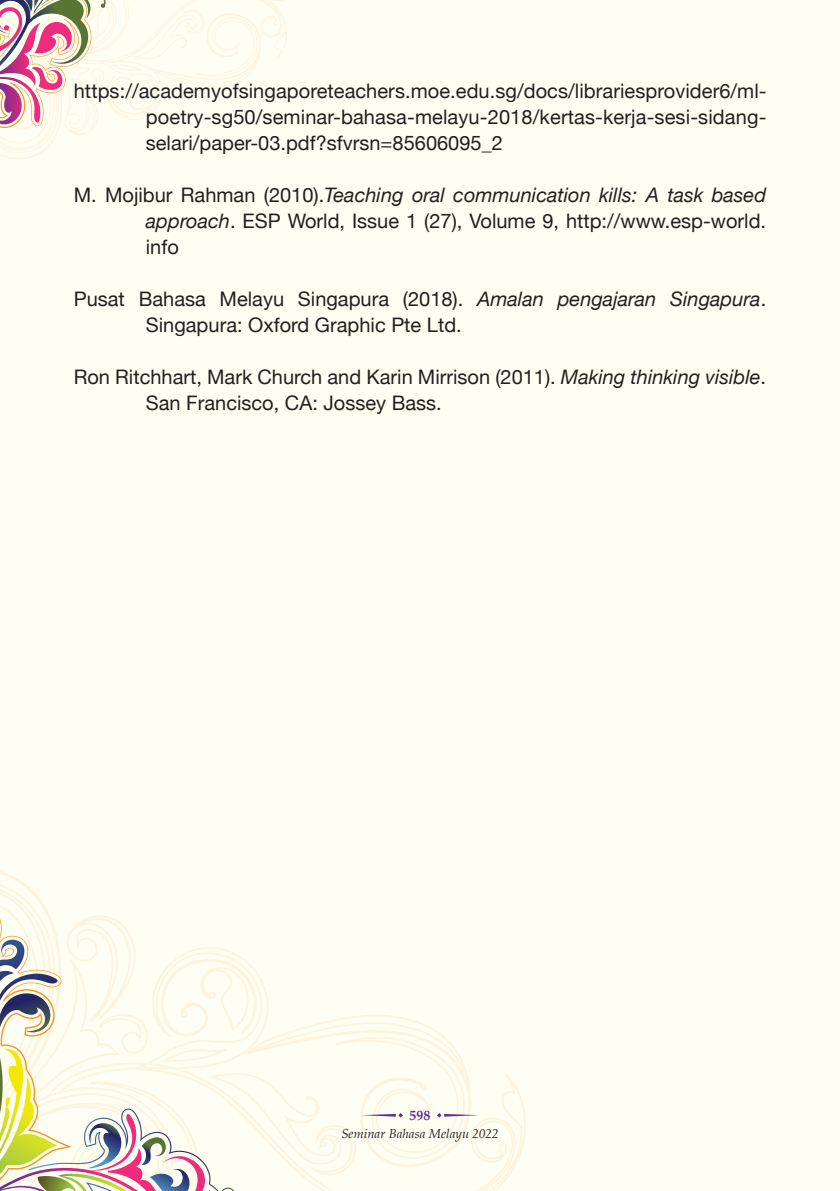
<style>
.page{position:relative;width:840px;height:1191px;background:#fff}
.page>*{position:absolute;margin:0;border:0;box-sizing:border-box;transform-origin:0 0}
.t1{font:20px/26px "Helvetica Neue";color:#231f20;text-align:justify}
.t2{font:700 14px "Palatino";color:#662d91}
.t3{font:italic 13px "Palatino";color:#231f20}
.s1{font-style:italic}
</style>
<div class="page">
<div style="left:0;top:0;width:839px;height:1191px;background:#fffef3"></div>
<svg style="left:0;top:0;width:287px;height:159px"></svg>
<svg style="left:0;top:871px;width:515px;height:320px"></svg>
<p class="t1" style="left:146px;top:79px;width:622px;text-indent:-72px">https://academyofsingaporeteachers.moe.edu.sg/docs/librariesprovider6/ml&shy;poetry-sg50/seminar-bahasa-melayu-2018/kertas-kerja-sesi-sidang&shy;selari/paper-03.pdf?sfvrsn=85606095_2</p>
<p class="t1" style="left:146px;top:183px;width:621px;text-indent:-72px">M. Mojibur Rahman (2010).<span class="s1">Teaching oral communication kills: A task based approach</span>. ESP World, Issue 1 (27), Volume 9, http://www.esp-world. info</p>
<p class="t1" style="left:146px;top:287px;width:621px;text-indent:-72px">Pusat Bahasa Melayu Singapura (2018). <span class="s1">Amalan pengajaran Singapura</span>.<br>Singapura: Oxford Graphic Pte Ltd.</p>
<p class="t1" style="left:146px;top:365px;width:621px;text-indent:-72px">Ron Ritchhart, Mark Church and Karin Mirrison (2011). <span class="s1">Making thinking visible</span>.<br>San Francisco, CA: Jossey Bass.</p>
<p class="t2" style="left:409px;top:1103px;width:22px">598</p>
<p class="t3" style="left:341px;top:1122px;width:159px">Seminar Bahasa Melayu 2022</p>
</div>
